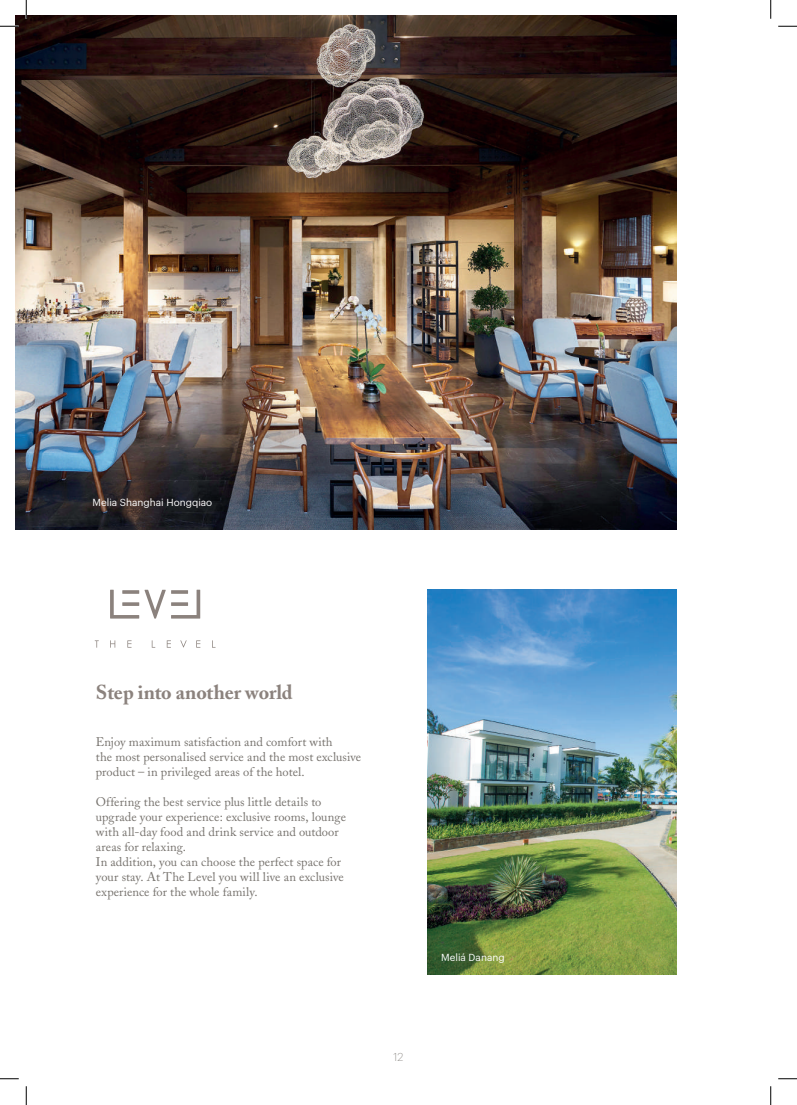
<style>
.page{position:relative;width:797px;height:1105px;background:#fff}
.page>*{position:absolute;margin:0;border:0;box-sizing:border-box;transform-origin:0 0}
.t1{font:700 20px "Adobe Caslon";letter-spacing:-.005em;color:#8b827d}
.t2{font:12.5px/15px "Adobe Caslon";letter-spacing:.005em;color:#76726d}
.t3{font:200 11.25px "Graphik";color:#76726d}
.t4{font:10px "Graphik";color:#fff}
</style>
<div class="page">
<svg style="left:110px;top:590px;width:90px;height:29px"></svg>
<svg style="left:95px;top:640px;width:4px;height:8px"></svg>
<svg style="left:110px;top:640px;width:5px;height:8px"></svg>
<svg style="left:127px;top:640px;width:4px;height:8px"></svg>
<svg style="left:167px;top:640px;width:4px;height:8px"></svg>
<svg style="left:180px;top:640px;width:7px;height:8px"></svg>
<svg style="left:196px;top:640px;width:4px;height:8px"></svg>
<img style="left:427px;top:590px;width:249px;height:384px">
<img style="left:16px;top:16px;width:660px;height:513px">
<svg style="left:0;top:25px;width:19px;height:2px"></svg>
<svg style="left:778px;top:25px;width:19px;height:2px"></svg>
<svg style="left:0;top:1078px;width:19px;height:1px"></svg>
<svg style="left:778px;top:1078px;width:19px;height:1px"></svg>
<svg style="left:25px;top:0;width:2px;height:19px"></svg>
<svg style="left:25px;top:1086px;width:2px;height:19px"></svg>
<svg style="left:770px;top:0;width:1px;height:19px"></svg>
<svg style="left:770px;top:1086px;width:1px;height:19px"></svg>
<p class="t4" style="left:92px;top:495px;width:121px">Melia Shanghai Hongqiao</p>
<h1 class="t1" style="left:96px;top:680px;width:198px">Step into another world</h1>
<p class="t2" style="left:96px;top:734px;width:267px">Enjoy maximum satisfaction and comfort with<br>the most personalised service and the most exclusive product – in privileged areas of the hotel.</p>
<p class="t2" style="left:96px;top:794px;width:252px">Offering the best service plus little details to upgrade your experience: exclusive rooms, lounge with all-day food and drink service and outdoor areas for relaxing.<br>In addition, you can choose the perfect space for your stay. At The Level you will live an exclusive experience for the whole family.</p>
<p class="t3" style="left:393px;top:1049px;width:11px">12</p>
<p class="t4" style="left:441px;top:950px;width:65px">Meliá Danang</p>
</div>
